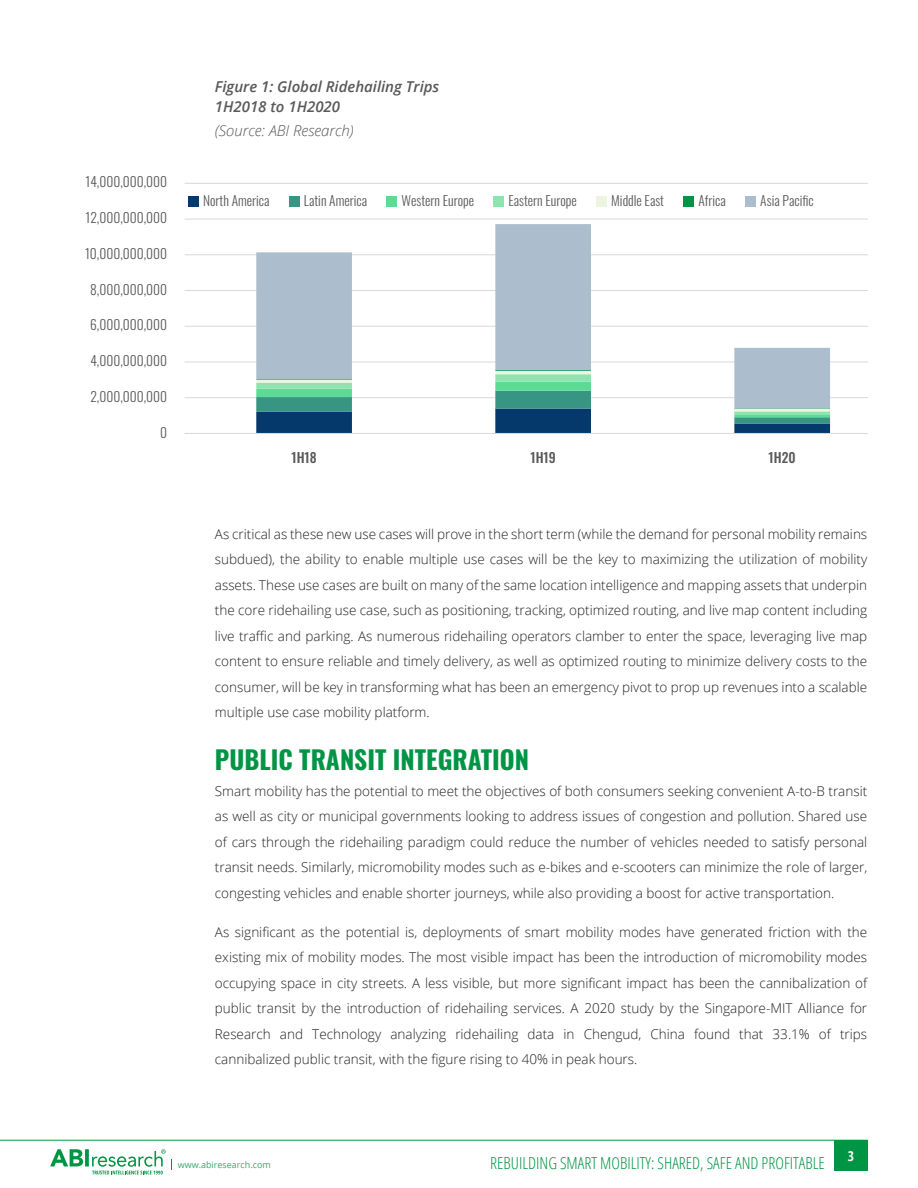
<style>
.page{position:relative;width:918px;height:1188px;background:#fff}
.page>*{position:absolute;margin:0;border:0;box-sizing:border-box;transform-origin:0 0}
.Heading_Level_One{font:700 25.5px "Oswald";color:#009445}
.t1{font:300 condensed 16.5px "Open Sans";color:#009445}
.t2{font:italic 600 15px/19.5px "Open Sans";color:#59595c}
.t3{font:italic 300 15px "Open Sans";color:#59595c}
.t4{font:300 13.5px/25.5px "Open Sans";color:#231f20;text-align:justify}
.t5{font:300 13.5px "Oswald";color:#595959}
.t6{font:500 13.5px "Oswald";color:#595959}
.t7{font:700 condensed 13.5px "Open Sans";color:#fff}
.t8{font:9px "Open Sans";color:#33a96a}
</style>
<div class="page">
<div style="left:834px;top:1140px;width:34px;height:31px;background:#009445"></div>
<svg style="left:50px;top:1149px;width:122px;height:25px"></svg>
<hr style="left:0;top:1140px;width:867px;height:1px;background:#093">
<hr style="left:185px;top:397px;width:682px;height:1px;background:#d9d9d9">
<hr style="left:185px;top:362px;width:682px;height:1px;background:#d9d9d9">
<hr style="left:185px;top:326px;width:682px;height:1px;background:#d9d9d9">
<hr style="left:185px;top:290px;width:682px;height:1px;background:#d9d9d9">
<hr style="left:185px;top:255px;width:682px;height:1px;background:#d9d9d9">
<hr style="left:185px;top:219px;width:682px;height:1px;background:#d9d9d9">
<hr style="left:185px;top:183px;width:682px;height:1px;background:#d9d9d9">
<svg style="left:256px;top:408px;width:574px;height:25px"></svg>
<hr style="left:734px;top:409px;width:96px;height:2px;background:#edf5e0">
<hr style="left:734px;top:408px;width:96px;height:1px;background:#009445">
<svg style="left:256px;top:224px;width:574px;height:184px"></svg>
<hr style="left:185px;top:433px;width:682px;height:1px;background:#d9d9d9">
<div style="left:188px;top:197px;width:11px;height:10px;background:#05396b"></div>
<div style="left:289px;top:197px;width:10px;height:10px;background:#389583"></div>
<div style="left:387px;top:197px;width:10px;height:10px;background:#5cdb94"></div>
<div style="left:494px;top:197px;width:10px;height:10px;background:#8de4af"></div>
<div style="left:596px;top:197px;width:11px;height:10px;background:#edf5e0"></div>
<div style="left:684px;top:197px;width:10px;height:10px;background:#009445"></div>
<div style="left:745px;top:197px;width:11px;height:10px;background:#acbece"></div>
<p class="t5" style="left:85px;top:170px;width:83px">14,000,000,000</p>
<p class="t5" style="left:85px;top:206px;width:83px">12,000,000,000</p>
<p class="t5" style="left:85px;top:241px;width:84px">10,000,000,000</p>
<p class="t5" style="left:90px;top:277px;width:78px">8,000,000,000</p>
<p class="t5" style="left:90px;top:313px;width:78px">6,000,000,000</p>
<p class="t5" style="left:90px;top:349px;width:78px">4,000,000,000</p>
<p class="t5" style="left:90px;top:384px;width:78px">2,000,000,000</p>
<p class="t5" style="left:160px;top:420px;width:8px">0</p>
<p class="t2" style="left:215px;top:77px;width:226px">Figure 1: Global Ridehailing Trips<br>1H2018 to 1H2020</p>
<p class="t3" style="left:215px;top:120px;width:140px">(Source: ABI Research)</p>
<p class="t5" style="left:203px;top:189px;width:68px">North America</p>
<p class="t5" style="left:304px;top:189px;width:65px">Latin America</p>
<p class="t5" style="left:402px;top:189px;width:74px">Western Europe</p>
<p class="t5" style="left:509px;top:189px;width:70px">Eastern Europe</p>
<p class="t5" style="left:611px;top:189px;width:54px">Middle East</p>
<p class="t5" style="left:698px;top:189px;width:29px">Africa</p>
<p class="t5" style="left:760px;top:189px;width:55px">Asia Pacific</p>
<p class="t6" style="left:291px;top:451px;width:27px">1H18</p>
<p class="t6" style="left:530px;top:451px;width:27px">1H19</p>
<p class="t6" style="left:769px;top:451px;width:29px">1H20</p>
<p class="t4" style="left:215px;top:521px;width:654px">As critical as these new use cases will prove in the short term (while the demand for personal mobility remains subdued), the ability to enable multiple use cases will be the key to maximizing the utilization of mobility assets. These use cases are built on many of the same location intelligence and mapping assets that underpin the core ridehailing use case, such as positioning, tracking, optimized routing, and live map content including live traffic and parking. As numerous ridehailing operators clamber to enter the space, leveraging live map content to ensure reliable and timely delivery, as well as optimized routing to minimize delivery costs to the consumer, will be key in transforming what has been an emergency pivot to prop up revenues into a scalable multiple use case mobility platform.</p>
<p class="Heading_Level_One" style="left:215px;top:746px;width:316px">PUBLIC TRANSIT INTEGRATION</p>
<p class="t4" style="left:215px;top:778px;width:654px">Smart mobility has the potential to meet the objectives of both consumers seeking convenient A-to-B transit as well as city or municipal governments looking to address issues of congestion and pollution. Shared use of cars through the ridehailing paradigm could reduce the number of vehicles needed to satisfy personal transit needs. Similarly, micromobility modes such as e-bikes and e-scooters can minimize the role of larger, congesting vehicles and enable shorter journeys, while also providing a boost for active transportation.</p>
<p class="t4" style="left:215px;top:919px;width:654px">As significant as the potential is, deployments of smart mobility modes have generated friction with the existing mix of mobility modes. The most visible impact has been the introduction of micromobility modes occupying space in city streets. A less visible, but more significant impact has been the cannibalization of public transit by the introduction of ridehailing services. A 2020 study by the Singapore-MIT Alliance for Research and Technology analyzing ridehailing data in Chengud, China found that 33.1% of trips cannibalized public transit, with the figure rising to 40% in peak hours.</p>
<p class="t5" style="left:182px;top:595px;width:68px">North America</p>
<p class="t5" style="left:282px;top:595px;width:33px">Europe</p>
<p class="t5" style="left:347px;top:595px;width:65px">Latin America</p>
<p class="t5" style="left:443px;top:595px;width:55px">Asia Pacific</p>
<p class="t5" style="left:530px;top:595px;width:64px">Rest of World</p>
<p class="t6" style="left:204px;top:857px;width:29px">2020</p>
<p class="t6" style="left:330px;top:857px;width:27px">2021</p>
<p class="t6" style="left:453px;top:857px;width:29px">2022</p>
<p class="t6" style="left:577px;top:857px;width:29px">2023</p>
<p class="t6" style="left:702px;top:857px;width:29px">2024</p>
<p class="t6" style="left:826px;top:857px;width:29px">2025</p>
<p class="t8" style="left:178px;top:1159px;width:95px">www.abiresearch.com</p>
<p class="t1" style="left:490px;top:1152px;width:336px">REBUILDING SMART MOBILITY: SHARED, SAFE AND PROFITABLE</p>
<p class="t7" style="left:848px;top:1146px;width:8px">3</p>
</div>
